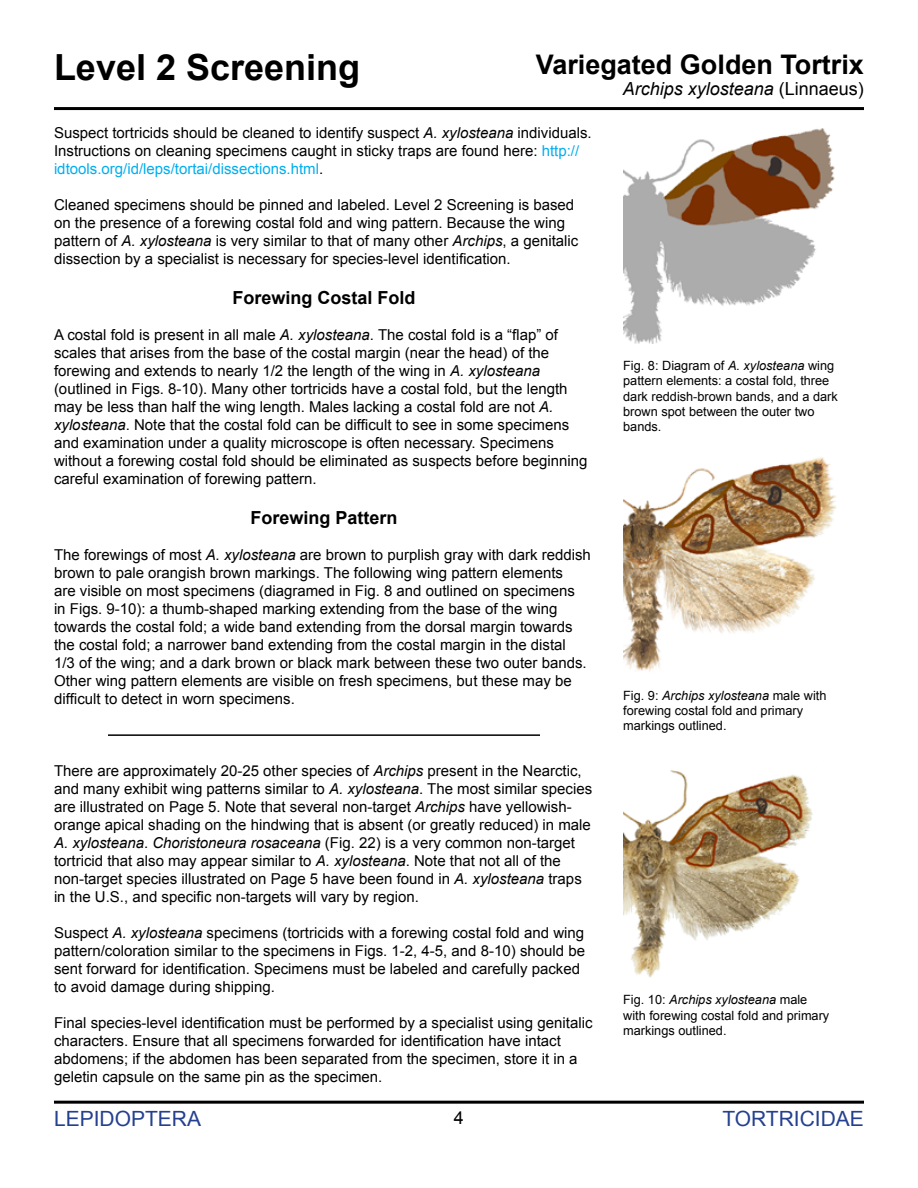
<style>
.page{position:relative;width:918px;height:1188px;background:#fff}
.page>*{position:absolute;margin:0;border:0;box-sizing:border-box;transform-origin:0 0}
.t1{font:700 36px "Arial";color:#000}
.t2{font:700 27px "Arial";color:#000}
.t3{font:21px "Arial";color:#25408f}
.t4{font:700 18px "Arial";color:#000}
.t5{font:italic 18px "Arial";color:#000}
.t6{font:18px "Arial";color:#000}
.t7{font:15px/18px "Arial";color:#000}
.t8{font:12.75px/15.3px "Arial";color:#000}
.s1{font-style:italic}
.s2{color:#00aeef}
.s3{font-style:normal}
</style>
<div class="page">
<hr style="left:54px;top:107px;width:810px;height:3px;background:#000">
<hr style="left:54px;top:1101px;width:810px;height:3px;background:#000">
<img style="left:623px;top:128px;width:212px;height:215px">
<img style="left:623px;top:770px;width:190px;height:208px">
<img style="left:623px;top:457px;width:213px;height:215px">
<hr style="left:108px;top:734px;width:432px;height:2px;background:#000">
<h1 class="t1" style="left:54px;top:44px;width:308px">Level 2 Screening</h1>
<p class="t7" style="left:54px;top:124px;width:539px">Suspect tortricids should be cleaned to identify suspect <span class="s1">A. xylosteana</span> individuals.<br>Instructions on cleaning specimens caught in sticky traps are found here: <span class="s2">http:// idtools.org/id/leps/tortai/dissections.html</span>.</p>
<p class="t7" style="left:54px;top:196px;width:526px">Cleaned specimens should be pinned and labeled. Level 2 Screening is based on the presence of a forewing costal fold and wing pattern. Because the wing pattern of <span class="s1">A. xylosteana</span> is very similar to that of many other <span class="s1">Archips</span>, a genitalic dissection by a specialist is necessary for species-level identification.</p>
<p class="t4" style="left:233px;top:286px;width:185px">Forewing Costal Fold</p>
<p class="t7" style="left:54px;top:326px;width:535px">A costal fold is present in all male <span class="s1">A. xylosteana</span>. The costal fold is a “flap” of scales that arises from the base of the costal margin (near the head) of the forewing and extends to nearly 1/2 the length of the wing in <span class="s1">A. xylosteana </span>(outlined in Figs. 8-10). Many other tortricids have a costal fold, but the length may be less than half the wing length. Males lacking a costal fold are not <span class="s1">A. xylosteana</span>. Note that the costal fold can be difficult to see in some specimens and examination under a quality microscope is often necessary. Specimens without a forewing costal fold should be eliminated as suspects before beginning careful examination of forewing pattern.</p>
<p class="t4" style="left:250px;top:505px;width:149px">Forewing Pattern</p>
<p class="t7" style="left:54px;top:545px;width:538px">The forewings of most <span class="s1">A. xylosteana</span> are brown to purplish gray with dark reddish brown to pale orangish brown markings. The following wing pattern elements<br>are visible on most specimens (diagramed in Fig. 8 and outlined on specimens<br>in Figs. 9-10): a thumb-shaped marking extending from the base of the wing towards the costal fold; a wide band extending from the dorsal margin towards the costal fold; a narrower band extending from the costal margin in the distal<br>1/3 of the wing; and a dark brown or black mark between these two outer bands.<br>Other wing pattern elements are visible on fresh specimens, but these may be difficult to detect in worn specimens.</p>
<h2 class="t2" style="left:536px;top:46px;width:330px">Variegated Golden Tortrix</h2>
<p class="t5" style="left:623px;top:77px;width:243px">Archips xylosteana <span class="s3">(Linnaeus)</span></p>
<p class="t8" style="left:623px;top:358px;width:216px">Fig. 8: Diagram of <span class="s1">A. xylosteana</span> wing pattern elements: a costal fold, three dark reddish-brown bands, and a dark brown spot between the outer two bands.</p>
<p class="t8" style="left:623px;top:688px;width:205px">Fig. 9: <span class="s1">Archips xylosteana</span> male with forewing costal fold and primary markings outlined.</p>
<p class="t7" style="left:54px;top:761px;width:540px">There are approximately 20-25 other species of <span class="s1">Archips</span> present in the Nearctic, and many exhibit wing patterns similar to <span class="s1">A. xylosteana</span>. The most similar species are illustrated on Page 5. Note that several non-target <span class="s1">Archips</span> have yellowish&shy;orange apical shading on the hindwing that is absent (or greatly reduced) in male <span class="s1">A. xylosteana</span>. <span class="s1">Choristoneura rosaceana</span> (Fig. 22) is a very common non-target tortricid that also may appear similar to <span class="s1">A. xylosteana</span>. Note that not all of the non-target species illustrated on Page 5 have been found in <span class="s1">A. xylosteana</span> traps in the U.S., and specific non-targets will vary by region.</p>
<p class="t7" style="left:54px;top:923px;width:533px">Suspect <span class="s1">A. xylosteana</span> specimens (tortricids with a forewing costal fold and wing pattern/coloration similar to the specimens in Figs. 1-2, 4-5, and 8-10) should be sent forward for identification. Specimens must be labeled and carefully packed to avoid damage during shipping.</p>
<p class="t7" style="left:54px;top:1013px;width:540px">Final species-level identification must be performed by a specialist using genitalic characters. Ensure that all specimens forwarded for identification have intact abdomens; if the abdomen has been separated from the specimen, store it in a geletin capsule on the same pin as the specimen.</p>
<p class="t8" style="left:623px;top:992px;width:208px">Fig. 10: <span class="s1">Archips xylosteana</span> male with forewing costal fold and primary markings outlined.</p>
<h3 class="t3" style="left:54px;top:1105px;width:149px">LEPIDOPTERA</h3>
<p class="t6" style="left:454px;top:1106px;width:12px">4</p>
<h3 class="t3" style="left:722px;top:1105px;width:143px">TORTRICIDAE</h3>
</div>
